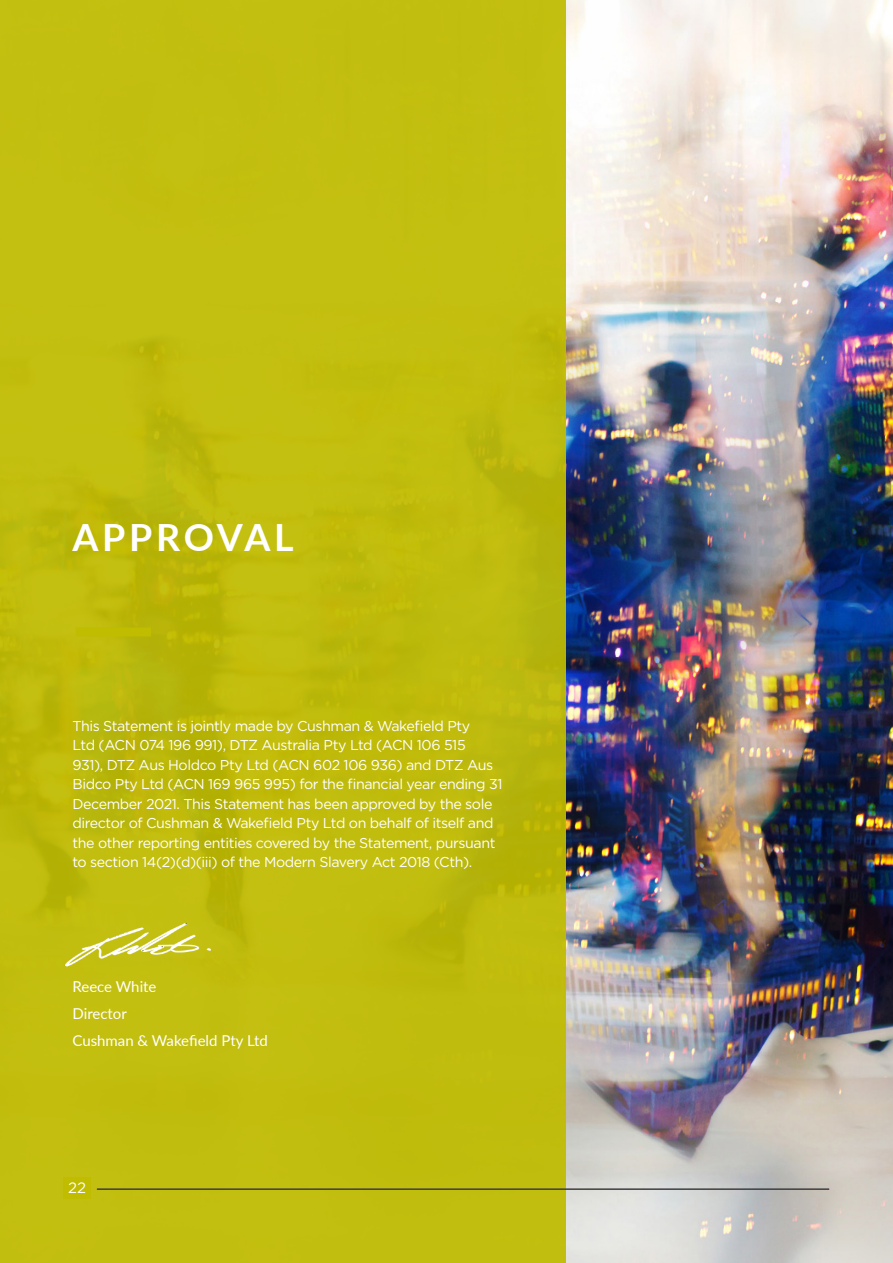
<style>
.page{position:relative;width:893px;height:1263px;background:#fff}
.page>*{position:absolute;margin:0;border:0;box-sizing:border-box;transform-origin:0 0}
.t1{font:700 37.5px "Lato";letter-spacing:.1em;color:#fff}
.Light_Style{font:15px/27px "Lato";color:#fff}
.Basic_Centre{font:15px "Gotham";color:#fff}
.Light_Style-2{font:14.25px/19.5px "Gotham";letter-spacing:-.03em;color:#fff}
</style>
<div class="page">
<img style="left:566px;top:0;width:327px;height:1263px">
<div style="left:0;top:0;width:566px;height:1263px;background:linear-gradient(to right,#c2bd0e,#c0bc0d)"></div>
<div style="left:76px;top:627px;width:75px;height:9px;background:#c0bc00"></div>
<hr style="left:97px;top:1188px;width:732px;height:2px;background:#3e3e3f">
<div style="left:64px;top:1177px;width:27px;height:22px;background:#c0bc00"></div>
<img style="left:64px;top:922px;width:148px;height:46px">
<p class="t1" style="left:72px;top:510px;width:223px">APPROVAL</p>
<p class="Light_Style-2" style="left:72px;top:716px;width:432px">This Statement is jointly made by Cushman &amp; Wakefield Pty<br>Ltd (ACN 074 196 991), DTZ Australia Pty Ltd (ACN 106 515<br>931), DTZ Aus Holdco Pty Ltd (ACN 602 106 936) and DTZ Aus Bidco Pty Ltd (ACN 169 965 995) for the financial year ending 31<br>December 2021. This Statement has been approved by the sole director of Cushman &amp; Wakefield Pty Ltd on behalf of itself and the other reporting entities covered by the Statement, pursuant to section 14(2)(d)(iii) of the Modern Slavery Act 2018 (Cth).</p>
<p class="Light_Style" style="left:72px;top:972px;width:86px">Reece White<br>Director</p>
<p class="Light_Style" style="left:72px;top:1026px;width:197px">Cushman &amp; Wakefield Pty Ltd</p>
<p class="Basic_Centre" style="left:68px;top:1178px;width:19px">22</p>
</div>
